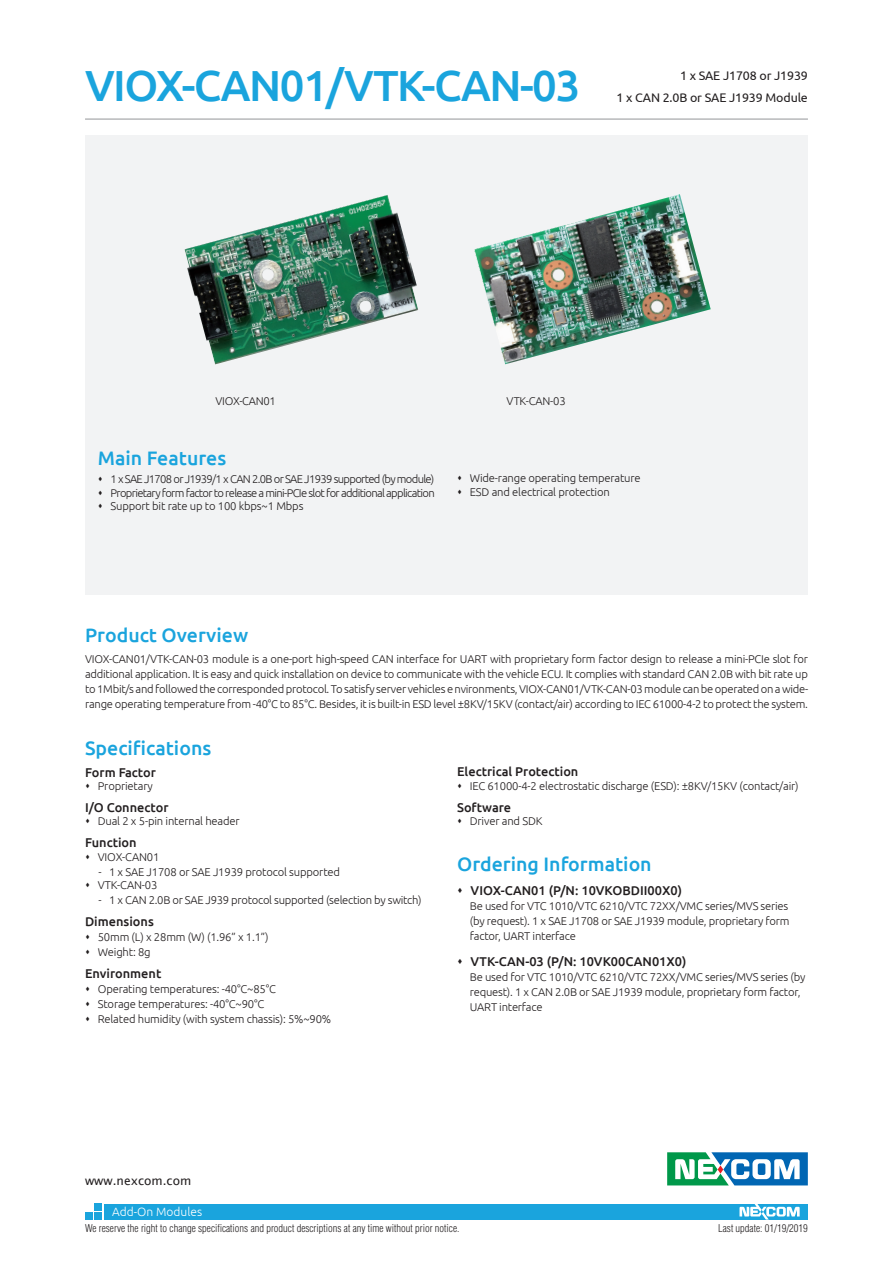
<style>
.page{position:relative;width:893px;height:1263px;background:#fff}
.page>*{position:absolute;margin:0;border:0;box-sizing:border-box;transform-origin:0 0}
.model_name{font:500 43.5px "Ubuntu";letter-spacing:-.035em;color:#1aa4dd}
.t1{font:500 19.5px "Ubuntu";color:#1aa4dd}
.item{font:500 12.75px "Ubuntu";color:#231f20}
.model_describe{font:12.45px/22.5px "Ubuntu";letter-spacing:-.01em;color:#231f20;text-align:right}
.t2{font:12px "Lucida Sans Unicode";color:#231f20}
.t3{font:300 12px "Ubuntu";color:#fff}
.product_overview{font:300 11.25px/15px "Ubuntu";letter-spacing:-.015em;color:#231f20;text-align:justify}
.order_info{font:300 11.25px/15px "Ubuntu";letter-spacing:-.02em;color:#231f20;text-align:justify}
.product_overview-2{font:300 11.25px "Ubuntu";letter-spacing:-.06em;color:#231f20}
.t4{font:300 condensed 10.5px "Helvetica";color:#231f20}
</style>
<div class="page">
<div style="left:85px;top:136px;width:723px;height:459px;background:#f2f3f4"></div>
<div style="left:104px;top:1204px;width:704px;height:15px;background:#1aa4dd"></div>
<div style="left:94px;top:1203px;width:7px;height:7px;background:#1aa4dd"></div>
<div style="left:94px;top:1213px;width:7px;height:7px;background:#1aa4dd"></div>
<div style="left:85px;top:1213px;width:7px;height:7px;background:#1aa4dd"></div>
<svg style="left:739px;top:1204px;width:61px;height:15px"></svg>
<hr style="left:85px;top:119px;width:723px;height:1px;background:#939598">
<img style="left:184px;top:195px;width:234px;height:170px">
<img style="left:474px;top:194px;width:237px;height:170px">
<svg style="left:667px;top:1152px;width:141px;height:33px"></svg>
<p class="model_name" style="left:85px;top:58px;width:497px">VIOX-CAN01/VTK-CAN-03</p>
<p class="model_describe" style="left:616px;top:63px;width:193px">1 x SAE J1708 or J1939<br>1 x CAN 2.0B or SAE J1939 Module</p>
<p class="product_overview" style="left:216px;top:393px;width:62px">VIOX-CAN01</p>
<p class="product_overview" style="left:507px;top:393px;width:61px">VTK-CAN-03</p>
<h2 class="t1" style="left:98px;top:446px;width:130px">Main Features</h2>
<p class="product_overview-2" style="left:111px;top:472px;width:325px">1 x SAE J1708 or J1939/1 x CAN 2.0B or SAE J1939 supported (by module)</p>
<p class="product_overview-2" style="left:111px;top:486px;width:326px">Proprietary form factor to release a mini-PCIe slot for additional application</p>
<p class="product_overview" style="left:111px;top:498px;width:194px">Support bit rate up to 100 kbps~1 Mbps</p>
<p class="product_overview" style="left:470px;top:471px;width:172px">Wide-range operating temperature</p>
<p class="product_overview" style="left:470px;top:484px;width:141px">ESD and electrical protection</p>
<p class="t1" style="left:85px;top:622px;width:165px">Product Overview</p>
<p class="product_overview" style="left:85px;top:651px;width:725px">VIOX-CAN01/VTK-CAN-03 module is a one-port high-speed CAN interface for UART with proprietary form factor design to release a mini-PCIe slot for additional application. It is easy and quick installation on device to communicate with the vehicle ECU. It complies with standard CAN 2.0B with bit rate up to 1Mbit/s and followed the corresponded protocol. To satisfy server vehicles e nvironments, VIOX-CAN01/VTK-CAN-03 module can be operated on a wide&shy;range operating temperature from -40°C to 85°C. Besides, it is built-in ESD level ±8KV/15KV (contact/air) according to IEC 61000-4-2 to protect the system.</p>
<p class="t1" style="left:85px;top:735px;width:128px">Specifications</p>
<p class="item" style="left:85px;top:764px;width:72px">Form Factor</p>
<p class="product_overview" style="left:98px;top:778px;width:57px">Proprietary</p>
<p class="item" style="left:85px;top:799px;width:85px">I/O Connector</p>
<p class="product_overview" style="left:98px;top:813px;width:143px">Dual 2 x 5-pin internal header</p>
<p class="item" style="left:85px;top:834px;width:53px">Function</p>
<p class="product_overview" style="left:98px;top:849px;width:63px">VIOX-CAN01</p>
<p class="product_overview" style="left:99px;top:864px;width:243px">- 1 x SAE J1708 or SAE J1939 protocol supported</p>
<p class="product_overview" style="left:98px;top:877px;width:61px">VTK-CAN-03</p>
<p class="product_overview" style="left:99px;top:892px;width:325px">- 1 x CAN 2.0B or SAE J939 protocol supported (selection by switch)</p>
<p class="item" style="left:85px;top:913px;width:70px">Dimensions</p>
<p class="product_overview" style="left:98px;top:929px;width:172px">50mm (L) x 28mm (W) (1.96” x 1.1”)</p>
<p class="product_overview" style="left:98px;top:944px;width:54px">Weight: 8g</p>
<p class="item" style="left:85px;top:965px;width:78px">Environment</p>
<p class="product_overview" style="left:98px;top:981px;width:180px">Operating temperatures: -40°C~85°C</p>
<p class="product_overview" style="left:98px;top:996px;width:168px">Storage temperatures: -40°C~90°C</p>
<p class="product_overview" style="left:98px;top:1011px;width:235px">Related humidity (with system chassis): 5%~90%</p>
<p class="item" style="left:457px;top:764px;width:123px">Electrical Protection</p>
<p class="product_overview" style="left:470px;top:778px;width:330px">IEC 61000-4-2 electrostatic discharge (ESD): ±8KV/15KV (contact/air)</p>
<p class="item" style="left:457px;top:799px;width:56px">Software</p>
<p class="product_overview" style="left:470px;top:813px;width:74px">Driver and SDK</p>
<p class="t1" style="left:457px;top:852px;width:196px">Ordering Information</p>
<p class="item" style="left:471px;top:882px;width:213px">VIOX-CAN01 (P/N: 10VKOBDII00X0)</p>
<p class="order_info" style="left:470px;top:898px;width:321px">Be used for VTC 1010/VTC 6210/VTC 72XX/VMC series/MVS series (by request). 1 x SAE J1708 or SAE J1939 module, proprietary form factor, UART interface</p>
<p class="item" style="left:471px;top:953px;width:217px">VTK-CAN-03 (P/N: 10VK00CAN01X0)</p>
<p class="order_info" style="left:470px;top:969px;width:337px;text-align:left">Be used for VTC 1010/VTC 6210/VTC 72XX/VMC series/MVS series (by request). 1 x CAN 2.0B or SAE J1939 module, proprietary form factor,<br>UART interface</p>
<p class="t2" style="left:85px;top:1171px;width:108px">www.nexcom.com</p>
<p class="t4" style="left:85px;top:1222px;width:376px">We reserve the right to change specifications and product descriptions at any time without prior notice.</p>
<p class="t4" style="left:718px;top:1222px;width:91px">Last update: 01/19/2019</p>
<p class="t3" style="left:112px;top:1204px;width:91px">Add-On Modules</p>
</div>
